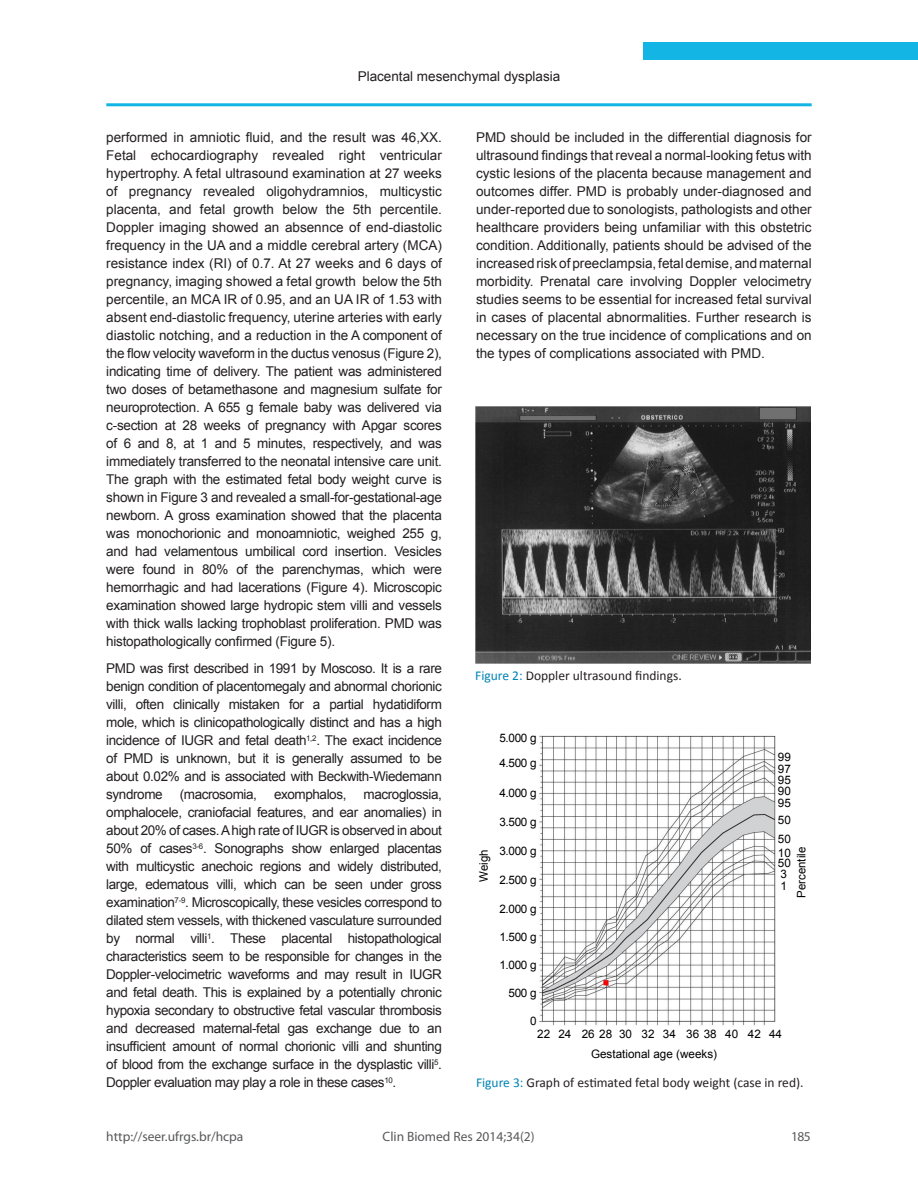
<style>
.page{position:relative;width:918px;height:1188px;background:#fff}
.page>*{position:absolute;margin:0;border:0;box-sizing:border-box;transform-origin:0 0}
._04_1__Resumos{font:13.5px/18px "Arial";letter-spacing:-.02em;color:#231f20;text-align:justify}
._06_0_Título_tabela{font:13.5px "Calibri";color:#231f20}
._08_1_Rodapé{font:13.5px "Myriad Pro";color:#57585a}
._04_1__Resumos-2{font:13.5px "Arial";color:#231f20}
.t1{font:11.7px/25.7px "Arial";color:#000}
.s1{color:#0083b6}
</style>
<div class="page">
<div style="left:643px;top:43px;width:275px;height:17px;background:#13b5e4"></div>
<hr style="left:106px;top:103px;width:706px;height:3px;background:#13b5e4">
<img style="left:475px;top:407px;width:336px;height:257px">
<img style="left:539px;top:735px;width:237px;height:291px">
<p class="_04_1__Resumos-2" style="left:358px;top:68px;width:204px">Placental mesenchymal dysplasia</p>
<p class="_04_1__Resumos" style="left:106px;top:129px;width:337px">performed in amniotic fluid, and the result was 46,XX.<br>Fetal echocardiography revealed right ventricular hypertrophy. A fetal ultrasound examination at 27 weeks of pregnancy revealed oligohydramnios, multicystic placenta, and fetal growth below the 5th percentile.<br>Doppler imaging showed an absennce of end-diastolic frequency in the UA and a middle cerebral artery (MCA) resistance index (RI) of 0.7. At 27 weeks and 6 days of pregnancy, imaging showed a fetal growth below the 5th percentile, an MCA IR of 0.95, and an UA IR of 1.53 with absent end-diastolic frequency, uterine arteries with early diastolic notching, and a reduction in the A component of the flow velocity waveform in the ductus venosus (Figure 2), indicating time of delivery. The patient was administered two doses of betamethasone and magnesium sulfate for neuroprotection. A 655 g female baby was delivered via c-section at 28 weeks of pregnancy with Apgar scores of 6 and 8, at 1 and 5 minutes, respectively, and was immediately transferred to the neonatal intensive care unit.<br>The graph with the estimated fetal body weight curve is shown in Figure 3 and revealed a small-for-gestational-age newborn. A gross examination showed that the placenta was monochorionic and monoamniotic, weighed 255 g, and had velamentous umbilical cord insertion. Vesicles were found in 80% of the parenchymas, which were hemorrhagic and had lacerations (Figure 4). Microscopic examination showed large hydropic stem villi and vessels with thick walls lacking trophoblast proliferation. PMD was histopathologically confirmed (Figure 5).</p>
<p class="_04_1__Resumos" style="left:106px;top:660px;width:337px">PMD was first described in 1991 by Moscoso. It is a rare benign condition of placentomegaly and abnormal chorionic villi, often clinically mistaken for a partial hydatidiform mole, which is clinicopathologically distinct and has a high incidence of IUGR and fetal death<sup>1,2</sup>. The exact incidence of PMD is unknown, but it is generally assumed to be about 0.02% and is associated with Beckwith-Wiedemann syndrome</p>
<p class="_04_1__Resumos" style="left:180px;top:786px;width:79px">(macrosomia,</p>
<p class="_04_1__Resumos" style="left:274px;top:786px;width:74px">exomphalos,</p>
<p class="_04_1__Resumos" style="left:106px;top:786px;width:337px;text-indent:257px">macroglossia, omphalocele, craniofacial features, and ear anomalies) in about 20% of cases. A high rate of IUGR is observed in about 50% of cases<sup>3-6</sup>. Sonographs show enlarged placentas with multicystic anechoic regions and widely distributed, large, edematous villi, which can be seen under gross examination<sup>7-9</sup>. Microscopically, these vesicles correspond to dilated stem vessels, with thickened vasculature surrounded by normal villi<sup>1</sup>. These placental histopathological characteristics seem to be responsible for changes in the Doppler-velocimetric waveforms and may result in IUGR and fetal death. This is explained by a potentially chronic hypoxia secondary to obstructive fetal vascular thrombosis and decreased maternal-fetal gas exchange due to an insufficient amount of normal chorionic villi and shunting of blood from the exchange surface in the dysplastic villi<sup>5</sup>.<br>Doppler evaluation may play a role in these cases<sup>10</sup>.</p>
<p class="_04_1__Resumos" style="left:476px;top:129px;width:337px">PMD should be included in the differential diagnosis for ultrasound findings that reveal a normal-looking fetus with cystic lesions of the placenta because management and outcomes differ. PMD is probably under-diagnosed and under-reported due to sonologists, pathologists and other healthcare providers being unfamiliar with this obstetric condition. Additionally, patients should be advised of the increased risk of preeclampsia, fetal demise, and maternal morbidity. Prenatal care involving Doppler velocimetry studies seems to be essential for increased fetal survival in cases of placental abnormalities. Further research is necessary on the true incidence of complications and on the types of complications associated with PMD.</p>
<p class="_06_0_Título_tabela" style="left:475px;top:667px;width:208px"><span class="s1">Figure 2:</span> Doppler ultrasound findings.</p>
<p class="t1" style="left:499px;top:725px;width:39px">5.000 g<br>4.500 g</p>
<p class="t1" style="left:499px;top:780px;width:39px">4.000 g</p>
<p class="t1" style="left:499px;top:809px;width:39px">3.500 g</p>
<p class="t1" style="left:499px;top:838px;width:39px">3.000 g</p>
<p class="t1" style="left:499px;top:867px;width:39px">2.500 g</p>
<p class="t1" style="left:499px;top:897px;width:39px">2.000 g</p>
<p class="t1" style="left:499px;top:924px;width:39px">1.500 g</p>
<p class="t1" style="left:499px;top:952px;width:39px">1.000 g</p>
<p class="t1" style="left:509px;top:980px;width:30px">500 g</p>
<p class="t1" style="left:530px;top:1008px;width:8px">0</p>
<p class="t1" style="left:778px;top:751px;width:14px;line-height:12px">99<br>97</p>
<p class="t1" style="left:778px;top:774px;width:14px;line-height:11.4px">95<br>90</p>
<p class="t1" style="left:778px;top:811px;width:14px;line-height:19px">50<br>50</p>
<p class="t1" style="left:778px;top:858px;width:14px;line-height:10.2px">50<br>3</p>
<p class="t1" style="left:780px;top:873px;width:8px">1</p>
<p class="t1" style="left:778px;top:790px;width:14px">95</p>
<p class="t1" style="left:471px;top:882px;width:34px;rotate:-90deg">Weigh</p>
<p class="t1" style="left:789px;top:898px;width:52px;rotate:-90deg">Percentile</p>
<p class="t1" style="left:778px;top:840px;width:14px">10</p>
<p class="t1" style="left:537px;top:1021px;width:246px">22 24 26 28 30 32 34 36 38 40 42 44</p>
<p class="t1" style="left:591px;top:1041px;width:128px">Gestational age (weeks)</p>
<p class="_06_0_Título_tabela" style="left:476px;top:1074px;width:329px"><span class="s1">Figure 3:</span> Graph of estimated fetal body weight (case in red).</p>
<p class="_08_1_Rodapé" style="left:106px;top:1128px;width:139px">http://seer.ufrgs.br/hcpa</p>
<p class="_08_1_Rodapé" style="left:383px;top:1128px;width:154px">Clin Biomed Res 2014;34(2)</p>
<p class="_08_1_Rodapé" style="left:791px;top:1128px;width:21px">185</p>
</div>
